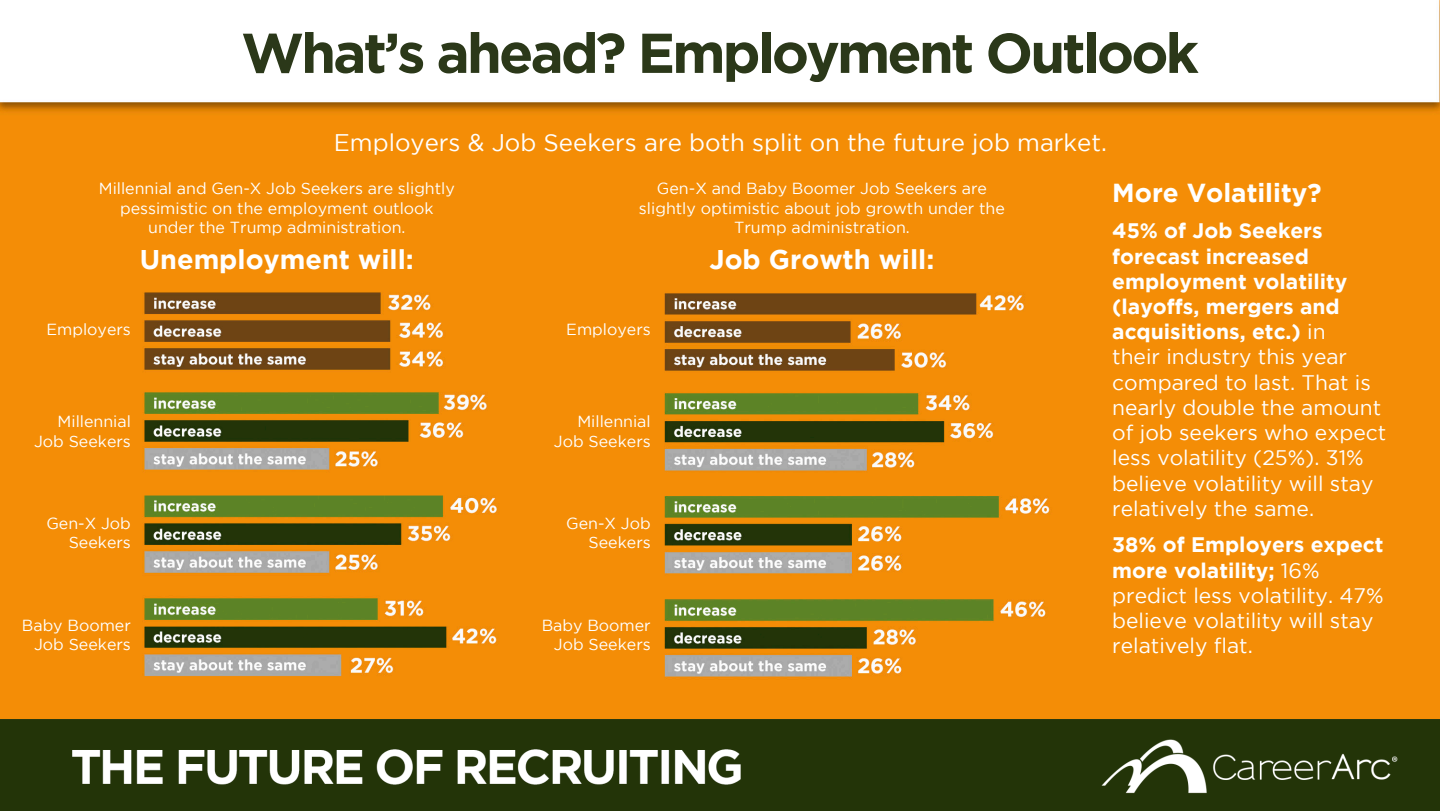
<style>
.page{position:relative;width:1440px;height:811px;background:#fff}
.page>*{position:absolute;margin:0;border:0;box-sizing:border-box;transform-origin:0 0}
.t1{font:700 56px "Gotham";letter-spacing:-.05em;color:#2b3819}
.t2{font:700 27px "Gotham";color:#fff}
.t3{font:700 26px "Gotham";color:#fff}
.t4{font:24px "Gotham";color:#fff}
.t5{font:21px/25.2px "Gotham";color:#fff}
.t6{font:16px/19.2px "Gotham";color:#fff;text-align:right}
.s1{font-weight:700}
</style>
<div class="page">
<img style="left:0;top:0;width:1440px;height:720px">
<img style="left:0;top:720px;width:1440px;height:91px">
<h1 class="t1" style="left:241px;top:21px;width:959px">What’s ahead? Employment Outlook</h1>
<p class="t4" style="left:334px;top:129px;width:775px">Employers &amp; Job Seekers are both split on the future job market.</p>
<p class="t6" style="left:99px;top:179px;width:358px;text-align:center">Millennial and Gen-X Job Seekers are slightly pessimistic on the employment outlook under the Trump administration.</p>
<p class="t6" style="left:639px;top:179px;width:367px;text-align:center">Gen-X and Baby Boomer Job Seekers are slightly optimistic about job growth under the<br>Trump administration.</p>
<p class="t3" style="left:1112px;top:177px;width:211px">More Volatility?</p>
<p class="t5" style="left:1112px;top:218px;width:276px"><span class="s1">45% of Job Seekers forecast increased employment volatility (layoffs, mergers and acquisitions, etc.)</span> in<br>their industry this year compared to last. That is nearly double the amount of job seekers who expect less volatility (25%). 31% believe volatility will stay relatively the same.</p>
<p class="t5" style="left:1112px;top:532px;width:273px"><span class="s1">38% of Employers expect more volatility;</span> 16% predict less volatility. 47% believe volatility will stay relatively flat.</p>
<p class="t2" style="left:140px;top:243px;width:275px">Unemployment will:</p>
<p class="t2" style="left:709px;top:243px;width:226px">Job Growth will:</p>
<p class="t6" style="left:46px;top:319px;width:86px">Employers</p>
<p class="t6" style="left:566px;top:319px;width:86px">Employers</p>
<p class="t6" style="left:34px;top:412px;width:98px">Millennial<br>Job Seekers</p>
<p class="t6" style="left:554px;top:412px;width:98px">Millennial<br>Job Seekers</p>
<p class="t6" style="left:46px;top:514px;width:86px">Gen-X Job<br>Seekers</p>
<p class="t6" style="left:566px;top:514px;width:86px">Gen-X Job<br>Seekers</p>
<p class="t6" style="left:22px;top:615px;width:111px">Baby Boomer<br>Job Seekers</p>
<p class="t6" style="left:542px;top:615px;width:111px">Baby Boomer<br>Job Seekers</p>
</div>
